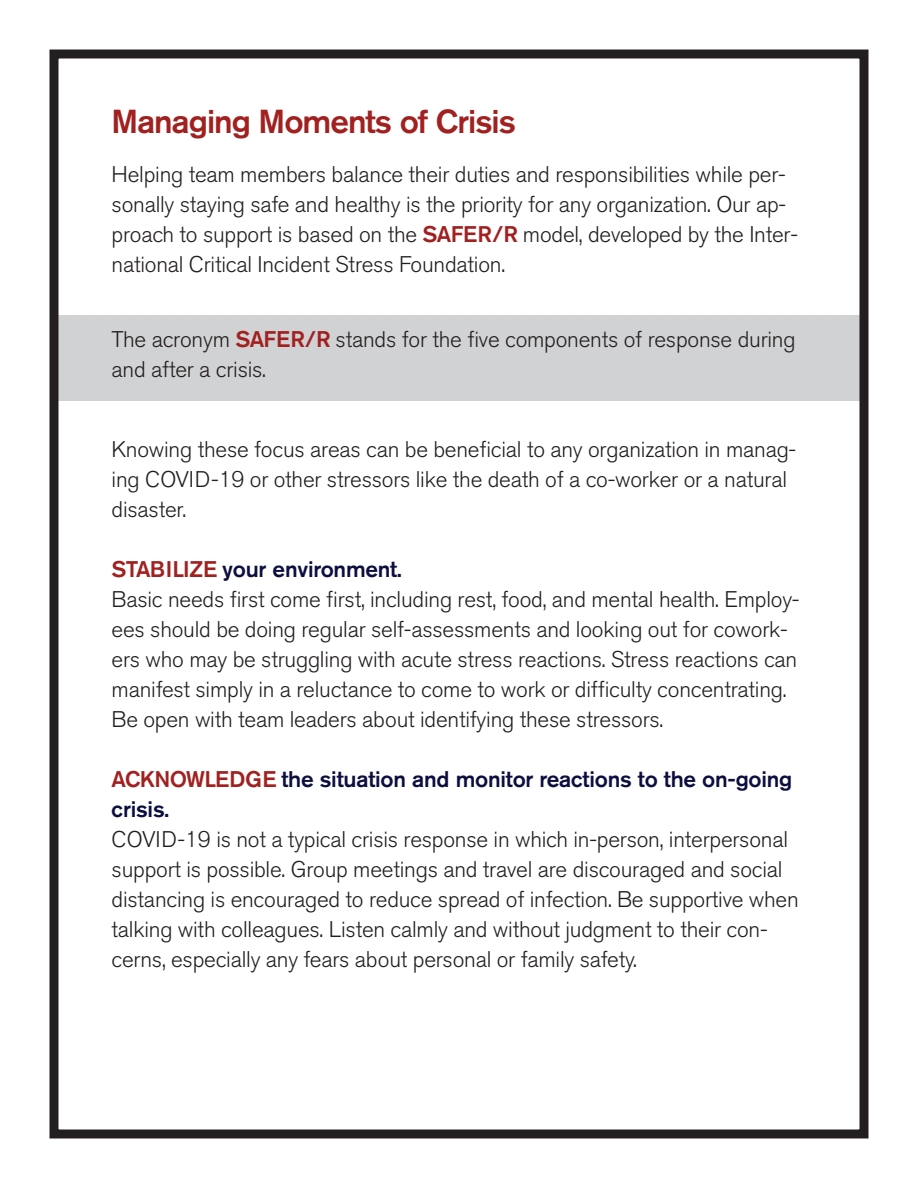
<style>
.page{position:relative;width:918px;height:1188px;background:#fff}
.page>*{position:absolute;margin:0;border:0;box-sizing:border-box;transform-origin:0 0}
.t1{font:500 33px "Akzidenz Grotesk BQ";letter-spacing:-.03em;color:#a12120}
.t2{font:300 22.5px/30px "Akzidenz Grotesk BQ";letter-spacing:-.01em;color:#231f20}
.t3{font:500 22.5px/30px "Akzidenz Grotesk BQ";letter-spacing:-.01em;color:#0b0e3f}
.s1{font-weight:500;color:#a12120}
.s2{color:#a12120}
</style>
<div class="page">
<div style="left:56px;top:315px;width:806px;height:85px;background:#d1d2d4"></div>
<div style="left:50px;top:50px;width:818px;height:1088px;border:9px solid #231f20"></div>
<p class="t1" style="left:112px;top:102px;width:406px">Managing Moments of Crisis</p>
<p class="t2" style="left:112px;top:160px;width:688px">Helping team members balance their duties and responsibilities while per&shy;sonally staying safe and healthy is the priority for any organization. Our ap&shy;proach to support is based on the <span class="s1">SAFER/R</span> model, developed by the Inter&shy;national Critical Incident Stress Foundation.</p>
<p class="t2" style="left:112px;top:325px;width:686px">The acronym <span class="s1">SAFER/R</span> stands for the five components of response during and after a crisis.</p>
<p class="t2" style="left:112px;top:434px;width:686px">Knowing these focus areas can be beneficial to any organization in manag&shy;ing COVID-19 or other stressors like the death of a co-worker or a natural disaster.</p>
<p class="t3" style="left:112px;top:553px;width:292px"><span class="s2">STABILIZE</span> your environment.</p>
<p class="t2" style="left:112px;top:584px;width:690px">Basic needs first come first, including rest, food, and mental health. Employ&shy;ees should be doing regular self-assessments and looking out for cowork&shy;ers who may be struggling with acute stress reactions. Stress reactions can manifest simply in a reluctance to come to work or difficulty concentrating.<br>Be open with team leaders about identifying these stressors.</p>
<p class="t3" style="left:112px;top:763px;width:682px"><span class="s2">ACKNOWLEDGE</span> the situation and monitor reactions to the on-going crisis.</p>
<p class="t2" style="left:112px;top:824px;width:689px">COVID-19 is not a typical crisis response in which in-person, interpersonal support is possible. Group meetings and travel are discouraged and social distancing is encouraged to reduce spread of infection. Be supportive when talking with colleagues. Listen calmly and without judgment to their con&shy;cerns, especially any fears about personal or family safety.</p>
</div>
